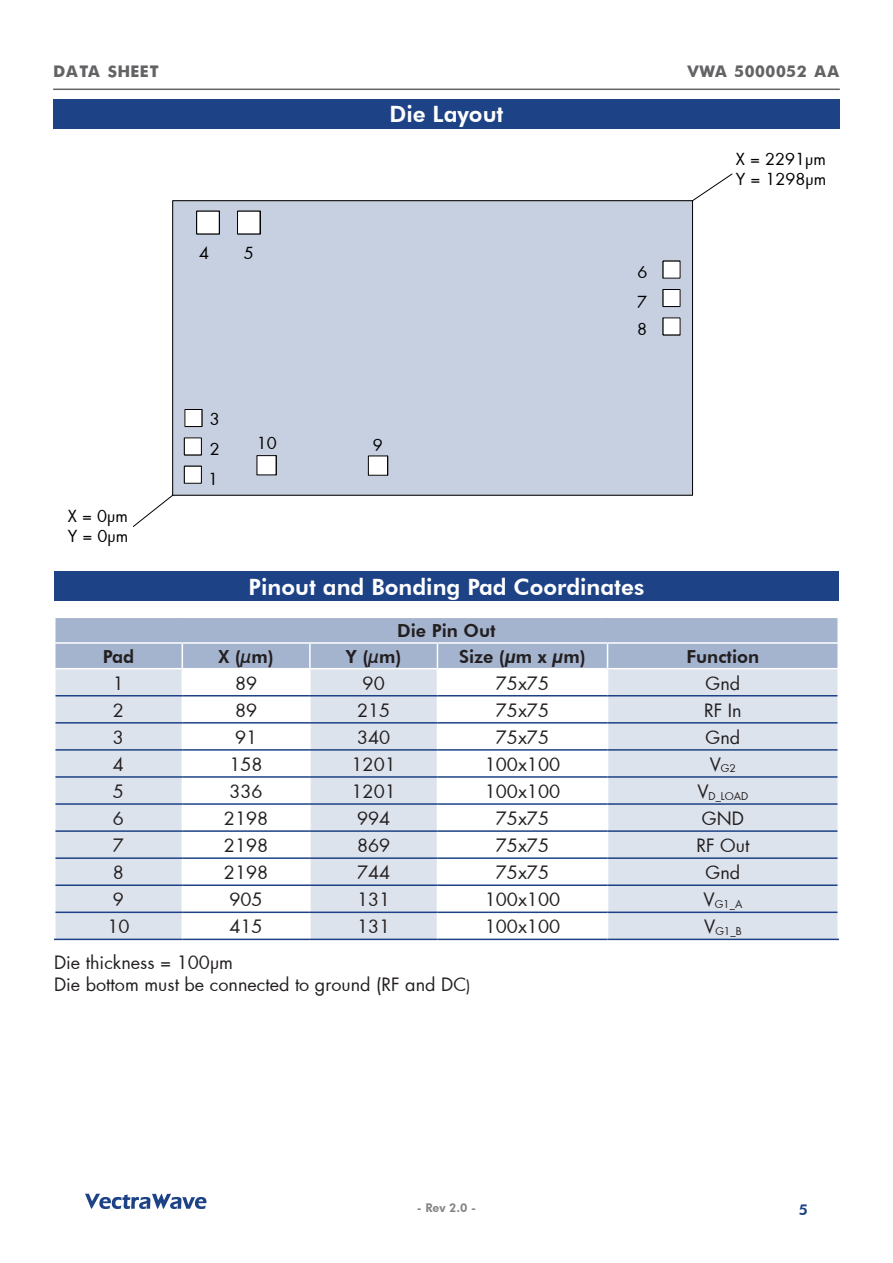
<style>
.page{position:relative;width:893px;height:1263px;background:#fff}
.page>*{position:absolute;margin:0;border:0;box-sizing:border-box;transform-origin:0 0}
.t1{font:800 22.5px "Futura BT";color:#fff}
.t2{font:18px "Futura";color:#231f20}
.t3{font:800 18px "Futura BT";color:#231f20}
.t4{font:700 18px "Futura";color:#636366}
.t5{font:16.2px/19.5px "Futura";color:#000}
.t6{font:800 15px "Futura BT";color:#1d4285}
.t7{font:800 12px "Futura BT";color:#808285}
.t8{font:10.5px "Futura";color:#231f20}
.s1{font-weight:500}
.s2{font-size:18px}
.s3{font-size:15px}
</style>
<div class="page">
<hr style="left:53px;top:89px;width:787px;height:1px;background:#636366">
<svg style="left:85px;top:1194px;width:122px;height:15px"></svg>
<div style="left:53px;top:99px;width:787px;height:29px;background:#1d4285"></div>
<div style="left:54px;top:572px;width:785px;height:29px;background:#1d4285"></div>
<svg style="left:55px;top:617px;width:783px;height:322px"></svg>
<hr style="left:837px;top:696px;width:2px;height:27px;background:#fff">
<hr style="left:56px;top:695px;width:126px;height:1px;background:#1d4285">
<hr style="left:182px;top:695px;width:128px;height:1px;background:#1d4285">
<hr style="left:310px;top:695px;width:127px;height:1px;background:#1d4285">
<hr style="left:437px;top:695px;width:171px;height:1px;background:#1d4285">
<hr style="left:608px;top:695px;width:229px;height:1px;background:#1d4285">
<hr style="left:56px;top:722px;width:126px;height:1px;background:#1d4285">
<hr style="left:182px;top:722px;width:128px;height:1px;background:#1d4285">
<hr style="left:310px;top:722px;width:127px;height:1px;background:#1d4285">
<hr style="left:437px;top:722px;width:171px;height:1px;background:#1d4285">
<hr style="left:608px;top:722px;width:229px;height:1px;background:#1d4285">
<hr style="left:56px;top:749px;width:126px;height:2px;background:#1d4285">
<hr style="left:182px;top:749px;width:128px;height:2px;background:#1d4285">
<hr style="left:310px;top:749px;width:127px;height:2px;background:#1d4285">
<hr style="left:437px;top:749px;width:171px;height:2px;background:#1d4285">
<hr style="left:608px;top:749px;width:229px;height:2px;background:#1d4285">
<hr style="left:56px;top:776px;width:126px;height:2px;background:#1d4285">
<hr style="left:182px;top:776px;width:128px;height:2px;background:#1d4285">
<hr style="left:310px;top:776px;width:127px;height:2px;background:#1d4285">
<hr style="left:437px;top:776px;width:171px;height:2px;background:#1d4285">
<hr style="left:608px;top:776px;width:229px;height:2px;background:#1d4285">
<hr style="left:56px;top:803px;width:126px;height:2px;background:#1d4285">
<hr style="left:182px;top:803px;width:128px;height:2px;background:#1d4285">
<hr style="left:310px;top:803px;width:127px;height:2px;background:#1d4285">
<hr style="left:437px;top:803px;width:171px;height:2px;background:#1d4285">
<hr style="left:608px;top:803px;width:229px;height:2px;background:#1d4285">
<hr style="left:56px;top:830px;width:126px;height:2px;background:#1d4285">
<hr style="left:182px;top:830px;width:128px;height:2px;background:#1d4285">
<hr style="left:310px;top:830px;width:127px;height:2px;background:#1d4285">
<hr style="left:437px;top:830px;width:171px;height:2px;background:#1d4285">
<hr style="left:608px;top:830px;width:229px;height:2px;background:#1d4285">
<hr style="left:56px;top:857px;width:126px;height:2px;background:#1d4285">
<hr style="left:182px;top:857px;width:128px;height:2px;background:#1d4285">
<hr style="left:310px;top:857px;width:127px;height:2px;background:#1d4285">
<hr style="left:437px;top:857px;width:171px;height:2px;background:#1d4285">
<hr style="left:608px;top:857px;width:229px;height:2px;background:#1d4285">
<hr style="left:56px;top:884px;width:126px;height:2px;background:#1d4285">
<hr style="left:182px;top:884px;width:128px;height:2px;background:#1d4285">
<hr style="left:310px;top:884px;width:127px;height:2px;background:#1d4285">
<hr style="left:437px;top:884px;width:171px;height:2px;background:#1d4285">
<hr style="left:608px;top:884px;width:229px;height:2px;background:#1d4285">
<hr style="left:56px;top:911px;width:126px;height:2px;background:#1d4285">
<hr style="left:182px;top:911px;width:128px;height:2px;background:#1d4285">
<hr style="left:310px;top:911px;width:127px;height:2px;background:#1d4285">
<hr style="left:437px;top:911px;width:171px;height:2px;background:#1d4285">
<hr style="left:608px;top:911px;width:229px;height:2px;background:#1d4285">
<hr style="left:54px;top:939px;width:128px;height:1px;background:#1d4285">
<hr style="left:182px;top:939px;width:128px;height:1px;background:#1d4285">
<hr style="left:310px;top:939px;width:127px;height:1px;background:#1d4285">
<hr style="left:437px;top:939px;width:171px;height:1px;background:#1d4285">
<hr style="left:608px;top:939px;width:231px;height:1px;background:#1d4285">
<div style="left:173px;top:201px;width:519px;height:294px;background:#c7d0e0"></div>
<svg style="left:133px;top:495px;width:40px;height:32px"></svg>
<svg style="left:693px;top:173px;width:40px;height:29px"></svg>
<div style="left:368px;top:456px;width:20px;height:19px;background:#fff"></div>
<div style="left:368px;top:455px;width:20px;height:21px;border:1px solid #000"></div>
<div style="left:257px;top:456px;width:19px;height:19px;background:#fff"></div>
<div style="left:257px;top:455px;width:20px;height:20px;border:1px solid #000"></div>
<div style="left:197px;top:211px;width:22px;height:23px;background:#fff"></div>
<div style="left:196px;top:211px;width:24px;height:23px;border:1px solid #000"></div>
<svg style="left:219px;top:211px;width:1px;height:23px"></svg>
<div style="left:237px;top:211px;width:23px;height:23px;background:#fff"></div>
<div style="left:237px;top:211px;width:24px;height:23px;border:1px solid #000"></div>
<svg style="left:260px;top:211px;width:1px;height:23px"></svg>
<div style="left:185px;top:409px;width:17px;height:17px;background:#fff"></div>
<div style="left:184px;top:409px;width:18px;height:18px;border:1px solid #000"></div>
<div style="left:184px;top:466px;width:17px;height:17px;background:#fff"></div>
<div style="left:184px;top:466px;width:18px;height:18px;border:1px solid #000"></div>
<div style="left:184px;top:438px;width:17px;height:17px;background:#fff"></div>
<div style="left:184px;top:437px;width:18px;height:18px;border:1px solid #000"></div>
<div style="left:663px;top:318px;width:17px;height:17px;background:#fff"></div>
<div style="left:663px;top:289px;width:17px;height:17px;background:#fff"></div>
<div style="left:663px;top:289px;width:17px;height:18px;border:1px solid #000"></div>
<div style="left:663px;top:261px;width:17px;height:17px;background:#fff"></div>
<svg style="left:276px;top:456px;width:1px;height:19px"></svg>
<svg style="left:387px;top:456px;width:1px;height:19px"></svg>
<div style="left:172px;top:200px;width:521px;height:296px;border:1px solid #000"></div>
<p class="t4" style="left:53px;top:62px;width:106px">DATA SHEET</p>
<p class="t4" style="left:686px;top:62px;width:156px">VWA 5000052 AA</p>
<p class="t5" style="left:68px;top:506px;width:62px">X = 0µm<br>Y = 0µm</p>
<p class="t5" style="left:199px;top:243px;width:12px">4</p>
<p class="t5" style="left:244px;top:243px;width:12px">5</p>
<p class="t1" style="left:389px;top:100px;width:116px">Die Layout</p>
<p class="t5" style="left:210px;top:409px;width:12px">3</p>
<p class="t5" style="left:210px;top:439px;width:12px">2</p>
<p class="t5" style="left:208px;top:469px;width:12px">1</p>
<p class="t5" style="left:257px;top:433px;width:22px">10</p>
<p class="t5" style="left:373px;top:435px;width:12px">9</p>
<p class="t5" style="left:637px;top:257px;width:12px;line-height:29.4px">6<br>7</p>
<p class="t5" style="left:637px;top:319px;width:12px">8</p>
<p class="t1" style="left:249px;top:573px;width:397px">Pinout and Bonding Pad Coordinates</p>
<p class="t3" style="left:397px;top:620px;width:100px">Die Pin Out</p>
<p class="t5" style="left:736px;top:149px;width:92px">X = 2291µm<br>Y = 1298µm</p>
<p class="t3" style="left:103px;top:645px;width:33px">Pad</p>
<p class="t3" style="left:218px;top:645px;width:57px">X (<span class="s1">µ</span>m)</p>
<p class="t3" style="left:346px;top:645px;width:57px">Y (<span class="s1">µ</span>m)</p>
<p class="t3" style="left:459px;top:645px;width:128px">Size (µm x µm)</p>
<p class="t3" style="left:686px;top:645px;width:74px">Function</p>
<p class="t2" style="left:113px;top:671px;width:13px">1</p>
<p class="t2" style="left:235px;top:671px;width:24px">89</p>
<p class="t2" style="left:363px;top:671px;width:24px">90</p>
<p class="t2" style="left:496px;top:671px;width:55px">75x75</p>
<p class="t2" style="left:706px;top:671px;width:36px">Gnd</p>
<p class="t2" style="left:113px;top:698px;width:13px">2</p>
<p class="t2" style="left:235px;top:698px;width:24px">89</p>
<p class="t2" style="left:357px;top:698px;width:35px">215</p>
<p class="t2" style="left:496px;top:698px;width:55px">75x75</p>
<p class="t2" style="left:704px;top:698px;width:39px">RF In</p>
<p class="t2" style="left:113px;top:725px;width:13px">3</p>
<p class="t2" style="left:235px;top:725px;width:24px">91</p>
<p class="t2" style="left:357px;top:725px;width:35px">340</p>
<p class="t2" style="left:496px;top:725px;width:55px">75x75</p>
<p class="t2" style="left:706px;top:725px;width:36px">Gnd</p>
<p class="t2" style="left:113px;top:752px;width:13px">4</p>
<p class="t2" style="left:229px;top:752px;width:35px">158</p>
<p class="t2" style="left:351px;top:752px;width:46px">1201</p>
<p class="t2" style="left:485px;top:752px;width:77px">100x100</p>
<p class="t8" style="left:710px;top:761px;width:28px"><span class="s2">V</span>G2</p>
<p class="t2" style="left:113px;top:779px;width:13px">5</p>
<p class="t2" style="left:229px;top:779px;width:35px">336</p>
<p class="t2" style="left:351px;top:779px;width:46px">1201</p>
<p class="t2" style="left:485px;top:779px;width:77px">100x100</p>
<p class="t8" style="left:697px;top:788px;width:53px"><span class="s2">V</span>D_LOAD</p>
<p class="t2" style="left:113px;top:806px;width:13px">6</p>
<p class="t2" style="left:224px;top:806px;width:46px">2198</p>
<p class="t2" style="left:357px;top:806px;width:35px">994</p>
<p class="t2" style="left:496px;top:806px;width:55px">75x75</p>
<p class="t2" style="left:702px;top:806px;width:43px">GND</p>
<p class="t2" style="left:113px;top:833px;width:13px">7</p>
<p class="t2" style="left:224px;top:833px;width:46px">2198</p>
<p class="t2" style="left:357px;top:833px;width:35px">869</p>
<p class="t2" style="left:496px;top:833px;width:55px">75x75</p>
<p class="t2" style="left:696px;top:833px;width:54px">RF Out</p>
<p class="t2" style="left:113px;top:860px;width:13px">8</p>
<p class="t2" style="left:224px;top:860px;width:46px">2198</p>
<p class="t2" style="left:357px;top:860px;width:35px">744</p>
<p class="t2" style="left:496px;top:860px;width:55px">75x75</p>
<p class="t2" style="left:706px;top:860px;width:36px">Gnd</p>
<p class="t2" style="left:113px;top:887px;width:13px">9</p>
<p class="t2" style="left:229px;top:887px;width:35px">905</p>
<p class="t2" style="left:357px;top:887px;width:35px">131</p>
<p class="t2" style="left:485px;top:887px;width:77px">100x100</p>
<p class="t8" style="left:703px;top:897px;width:40px"><span class="s2">V</span>G1_A</p>
<p class="t2" style="left:107px;top:914px;width:24px">10</p>
<p class="t2" style="left:229px;top:914px;width:35px">415</p>
<p class="t2" style="left:357px;top:914px;width:35px">131</p>
<p class="t2" style="left:485px;top:914px;width:77px">100x100</p>
<p class="t8" style="left:704px;top:924px;width:39px"><span class="s2">V</span>G1_B</p>
<p class="t2" style="left:54px;top:950px;width:181px">Die thickness = 100µm</p>
<p class="t2" style="left:54px;top:972px;width:418px">Die bottom must be connected to ground (RF and DC<span class="s3">)</span></p>
<p class="t7" style="left:417px;top:1201px;width:61px">- Rev 2.0 -</p>
<p class="t6" style="left:799px;top:1200px;width:11px">5</p>
</div>
